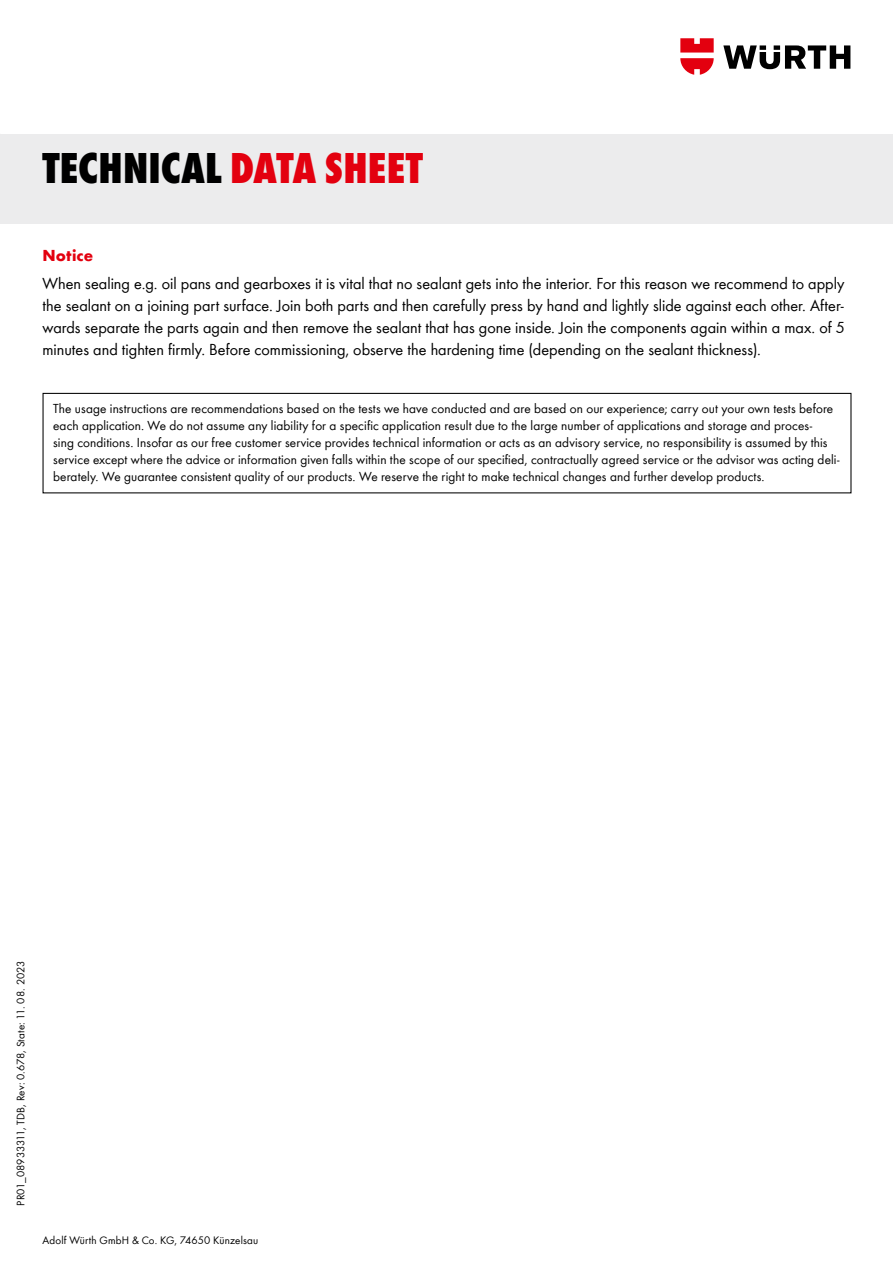
<style>
.page{position:relative;width:893px;height:1263px;background:#fff}
.page>*{position:absolute;margin:0;border:0;box-sizing:border-box;transform-origin:0 0}
.t1{font:800 condensed 45px "Wuerth Global";letter-spacing:.005em;color:#000}
.t2{font:16.5px/21.8px "Wuerth Global";color:#000;text-align:justify}
.t3{font:700 16.5px "Wuerth Global";letter-spacing:.01em;color:#e3000f}
.t4{font:13.5px/17px "Wuerth Global";letter-spacing:.01em;color:#000}
.t5{font:11.25px "Wuerth Global";letter-spacing:.01em;color:#000}
.s1{color:#e3000f}
</style>
<div class="page">
<svg style="left:723px;top:45px;width:127px;height:24px"></svg>
<svg style="left:680px;top:38px;width:34px;height:37px"></svg>
<div style="left:0;top:134px;width:893px;height:89px;background:#ececed"></div>
<div style="left:43px;top:393px;width:808px;height:100px;border:1px solid #000"></div>
<h1 class="t1" style="left:43px;top:141px;width:382px">TECHNICAL <span class="s1">DATA SHEET</span></h1>
<p class="t3" style="left:43px;top:245px;width:52px">Notice</p>
<p class="t2" style="left:43px;top:273px;width:804px">When sealing e.g. oil pans and gearboxes it is vital that no sealant gets into the interior. For this reason we recommend to apply the sealant on a joining part surface. Join both parts and then carefully press by hand and lightly slide against each other. After&shy;wards separate the parts again and then remove the sealant that has gone inside. Join the components again within a max. of 5 minutes and tighten firmly. Before commissioning, observe the hardening time (depending on the sealant thickness).</p>
<p class="t4" style="left:53px;top:400px;width:788px">The usage instructions are recommendations based on the tests we have conducted and are based on our experience; carry out your own tests before each application. We do not assume any liability for a specific application result due to the large number of applications and storage and proces-<br>sing conditions. Insofar as our free customer service provides technical information or acts as an advisory service, no responsibility is assumed by this service except where the advice or information given falls within the scope of our specified, contractually agreed service or the advisor was acting deli&shy;berately. We guarantee consistent quality of our products. We reserve the right to make technical changes and further develop products.</p>
<p class="t5" style="left:14px;top:1205px;width:246px;rotate:-90deg">PR01_08933311, TDB, Rev: 0.678, State: 11. 08. 2023</p>
<p class="t5" style="left:43px;top:1233px;width:217px">Adolf Würth GmbH &amp; Co. KG, 74650 Künzelsau</p>
</div>
